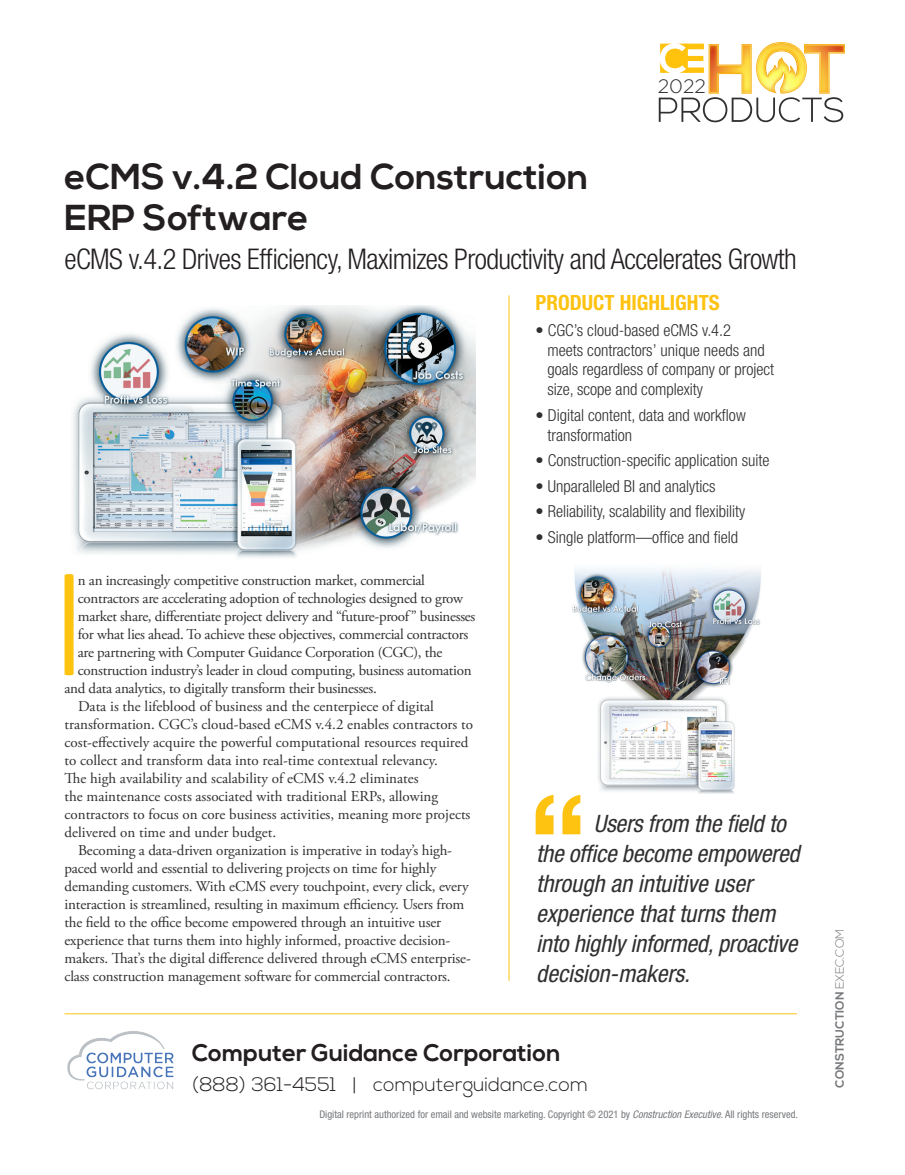
<style>
.page{position:relative;width:905px;height:1175px;background:#fff}
.page>*{position:absolute;margin:0;border:0;box-sizing:border-box;transform-origin:0 0}
.t1{font:143.55px "Arvil Sans";color:#fec210}
.t2{font:700 36px/40.5px "Nexa";color:#231f20}
.t3{font:300 condensed 28.5px "Helvetica Neue LT Std";letter-spacing:-.02em;color:#231f20}
.t4{font:italic condensed 24px/30px "Helvetica Neue LT Std";letter-spacing:-.01em;color:#312f30}
.t5{font:700 24px "Nexa";color:#231f20}
.t6{font:700 condensed 21px "Helvetica Neue LT Std";color:#fec210}
.t7{font:300 19.5px "Nexa";color:#231f20}
.t8{font:300 19.5px "Gotham";color:#312f30}
.t9{font:300 condensed 16.5px/19.8px "Helvetica Neue LT Std";color:#312f30}
.t10{font:15px "Adobe Garamond Pro";letter-spacing:-.01em;color:#312f30}
.t11{font:700 12px "Nexa";color:#76787b}
.t12{font:condensed 10.5px "Helvetica Neue LT Std";color:#76787b}
.s1{font-style:italic}
.s2{font-weight:300}
</style>
<div class="page">
<img style="left:67px;top:1031px;width:107px;height:59px">
<hr style="left:64px;top:1013px;width:733px;height:1px;background:#fec210">
<svg style="left:658px;top:44px;width:185px;height:79px"></svg>
<img style="left:756px;top:42px;width:50px;height:52px">
<img style="left:765px;top:50px;width:32px;height:29px">
<img style="left:73px;top:306px;width:402px;height:252px">
<img style="left:572px;top:568px;width:189px;height:225px">
<svg style="left:535px;top:794px;width:45px;height:40px"></svg>
<hr style="left:508px;top:295px;width:1px;height:685px;background:#fec210">
<h3 class="t8" style="left:657px;top:74px;width:50px">2022</h3>
<h2 class="t2" style="left:64px;top:158px;width:525px">eCMS v.4.2 Cloud Construction<br>ERP Software</h2>
<h3 class="t3" style="left:64px;top:242px;width:733px">eCMS v.4.2 Drives Efficiency, Maximizes Productivity and Accelerates Growth</h3>
<h1 class="t1" style="left:57px;top:546px;width:25px">I</h1>
<p class="t10" style="left:78px;top:571px;width:348px">n an increasingly competitive construction market, commercial</p>
<p class="t10" style="left:78px;top:589px;width:386px">contractors are accelerating adoption of technologies designed to grow</p>
<p class="t10" style="left:78px;top:607px;width:399px">market share, differentiate project delivery and “future-proof” businesses</p>
<p class="t10" style="left:78px;top:625px;width:392px">for what lies ahead. To achieve these objectives, commercial contractors</p>
<p class="t10" style="left:78px;top:643px;width:366px">are partnering with Computer Guidance Corporation (CGC), the</p>
<p class="t10" style="left:78px;top:661px;width:395px">construction industry’s leader in cloud computing, business automation</p>
<p class="t10" style="left:64px;top:679px;width:314px">and data analytics, to digitally transform their businesses.</p>
<p class="t10" style="left:78px;top:697px;width:357px">Data is the lifeblood of business and the centerpiece of digital</p>
<p class="t10" style="left:64px;top:715px;width:410px">transformation. CGC’s cloud-based eCMS v.4.2 enables contractors to</p>
<p class="t10" style="left:64px;top:733px;width:405px">cost-effectively acquire the powerful computational resources required</p>
<p class="t10" style="left:64px;top:751px;width:375px">to collect and transform data into real-time contextual relevancy.</p>
<p class="t10" style="left:64px;top:769px;width:355px">The high availability and scalability of eCMS v.4.2 eliminates</p>
<p class="t10" style="left:64px;top:787px;width:375px">the maintenance costs associated with traditional ERPs, allowing</p>
<p class="t10" style="left:64px;top:805px;width:407px">contractors to focus on core business activities, meaning more projects</p>
<p class="t10" style="left:64px;top:823px;width:213px">delivered on time and under budget.</p>
<p class="t10" style="left:78px;top:841px;width:375px">Becoming a data-driven organization is imperative in today’s high-</p>
<p class="t10" style="left:64px;top:859px;width:373px">paced world and essential to delivering projects on time for highly</p>
<p class="t10" style="left:64px;top:877px;width:405px">demanding customers. With eCMS every touchpoint, every click, every</p>
<p class="t10" style="left:64px;top:895px;width:401px">interaction is streamlined, resulting in maximum efficiency. Users from</p>
<p class="t10" style="left:64px;top:913px;width:378px">the field to the office become empowered through an intuitive user</p>
<p class="t10" style="left:64px;top:931px;width:387px">experience that turns them into highly informed, proactive decision-</p>
<p class="t10" style="left:64px;top:949px;width:408px">makers. That’s the digital difference delivered through eCMS enterprise-</p>
<p class="t10" style="left:64px;top:967px;width:387px">class construction management software for commercial contractors.</p>
<h3 class="t6" style="left:535px;top:290px;width:185px">PRODUCT HIGHLIGHTS</h3>
<p class="t9" style="left:547px;top:320px;width:228px;text-indent:-12px">• CGC’s cloud-based eCMS v.4.2<br>meets contractors’ unique needs and goals regardless of company or project size, scope and complexity</p>
<p class="t9" style="left:547px;top:405px;width:200px;text-indent:-12px">• Digital content, data and workflow transformation</p>
<p class="t9" style="left:535px;top:450px;width:235px">• Construction-specific application suite</p>
<p class="t9" style="left:535px;top:475px;width:181px">• Unparalleled BI and analytics</p>
<p class="t9" style="left:535px;top:501px;width:211px">• Reliability, scalability and flexibility</p>
<p class="t9" style="left:535px;top:526px;width:204px">• Single platform—office and field</p>
<h3 class="t4" style="left:536px;top:809px;width:265px;text-indent:58px">Users from the field to the office become empowered through an intuitive user experience that turns them into highly informed, proactive decision-makers.</h3>
<h3 class="t5" style="left:192px;top:1038px;width:370px">Computer Guidance Corporation</h3>
<h3 class="t7" style="left:192px;top:1072px;width:397px">(888) 361-4551 | computerguidance.com</h3>
<p class="t12" style="left:319px;top:1107px;width:480px">Digital reprint authorized for email and website marketing. Copyright © 2021 by <span class="s1">Construction Executive</span>. All rights reserved.</p>
<p class="t11" style="left:832px;top:1087px;width:160px;rotate:-90deg">CONSTRUCTION <span class="s2">EXEC.COM</span></p>
</div>
